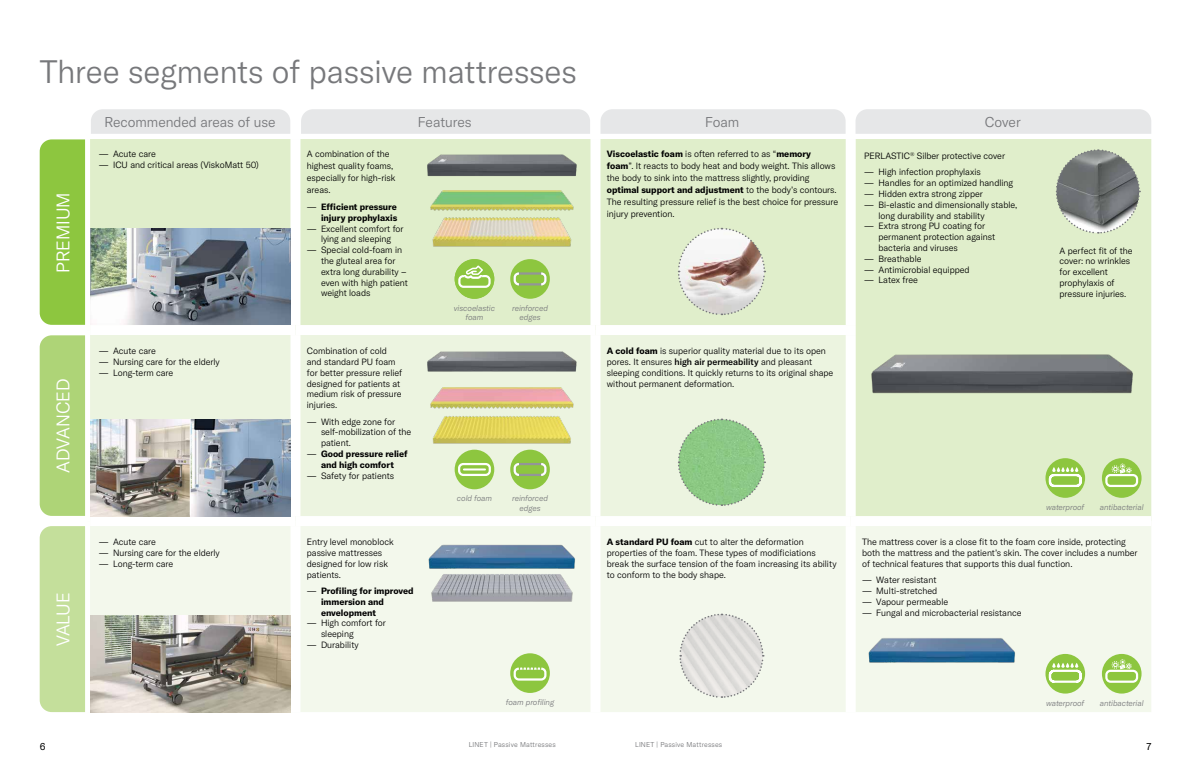
<style>
.page{position:relative;width:1191px;height:766px;background:#fff}
.page>*{position:absolute;margin:0;border:0;box-sizing:border-box;transform-origin:0 0}
.t1{font:300 32px "GT America";color:#77787b}
.t2{font:300 18px "GT America";color:#fff}
.t3{font:300 14px "GT America";color:#77787b}
.t4{font:10px "GT America";color:#000}
.t5{font:300 9px/10.8px "GT America";color:#000}
.t6{font:700 9px/10.8px "GT America";color:#000;text-align:right}
.t7{font:italic 300 8px/9.6px "GT America";color:#77787b;text-align:center}
.t8{font:300 7px "GT America";letter-spacing:.025em;color:#77787b}
.s1{font-weight:300}
.s2{font-weight:700}
.s3{font-weight:500}
</style>
<div class="page">
<div style="left:90px;top:139px;width:1061px;height:377px;background:#e0eecb"></div>
<div style="left:90px;top:335px;width:755px;height:181px;background:#ecf4e0"></div>
<div style="left:90px;top:526px;width:1061px;height:185px;background:#f3f8ec"></div>
<div style="left:295px;top:325px;width:300px;height:10px;background:#fff"></div>
<div style="left:290px;top:139px;width:10px;height:186px;background:#fff"></div>
<div style="left:590px;top:139px;width:10px;height:186px;background:#fff"></div>
<div style="left:90px;top:325px;width:205px;height:10px;background:#fff"></div>
<div style="left:290px;top:335px;width:10px;height:181px;background:#fff"></div>
<div style="left:595px;top:325px;width:260px;height:10px;background:#fff"></div>
<div style="left:590px;top:335px;width:10px;height:181px;background:#fff"></div>
<div style="left:290px;top:526px;width:10px;height:185px;background:#fff"></div>
<div style="left:590px;top:526px;width:10px;height:185px;background:#fff"></div>
<div style="left:845px;top:139px;width:10px;height:186px;background:#fff"></div>
<div style="left:845px;top:335px;width:10px;height:181px;background:#fff"></div>
<div style="left:845px;top:526px;width:10px;height:185px;background:#fff"></div>
<div style="left:40px;top:139px;width:45px;height:186px;background:#8dc63f"></div>
<div style="left:600px;top:109px;width:245px;height:25px;background:#e6e7e8"></div>
<div style="left:855px;top:109px;width:296px;height:25px;background:#e6e7e8"></div>
<div style="left:40px;top:335px;width:45px;height:180px;background:#aed477"></div>
<div style="left:40px;top:526px;width:45px;height:185px;background:#c4df9b"></div>
<div style="left:301px;top:109px;width:289px;height:25px;background:#e6e7e8"></div>
<div style="left:91px;top:109px;width:199px;height:25px;background:#e6e7e8"></div>
<img style="left:418px;top:536px;width:171px;height:87px">
<img style="left:858px;top:629px;width:171px;height:36px">
<svg style="left:677px;top:227px;width:89px;height:89px"></svg>
<svg style="left:678px;top:612px;width:86px;height:86px;background:#e2e3de"></svg>
<svg style="left:677px;top:417px;width:89px;height:89px;background:#a4d29c"></svg>
<svg style="left:1054px;top:148px;width:86px;height:86px;background:#959b93"></svg>
<div style="left:510px;top:259px;width:40px;height:40px;background:#8dc63f;border-radius:50%"></div>
<svg style="left:513px;top:272px;width:34px;height:14px"></svg>
<div style="left:510px;top:449px;width:40px;height:40px;background:#8dc63f;border-radius:50%"></div>
<svg style="left:513px;top:463px;width:34px;height:13px"></svg>
<div style="left:1045px;top:458px;width:40px;height:39px;background:#8dc63f;border-radius:50%"></div>
<svg style="left:1047px;top:467px;width:35px;height:21px"></svg>
<div style="left:510px;top:653px;width:40px;height:39px;background:#8dc63f;border-radius:50%"></div>
<div style="left:513px;top:667px;width:33px;height:13px;border:2px solid #fff;border-radius:4px"></div>
<svg style="left:518px;top:667px;width:23px;height:3px"></svg>
<div style="left:454px;top:449px;width:40px;height:40px;background:#8dc63f;border-radius:50%"></div>
<div style="left:458px;top:463px;width:33px;height:13px;border:2px solid #fff;border-radius:4px"></div>
<hr style="left:464px;top:468px;width:21px;height:2px;background:#fff">
<div style="left:454px;top:259px;width:40px;height:40px;background:#8dc63f;border-radius:50%"></div>
<svg style="left:458px;top:264px;width:32px;height:24px"></svg>
<div style="left:1102px;top:458px;width:39px;height:39px;background:#8dc63f;border-radius:50%"></div>
<div style="left:1105px;top:474px;width:33px;height:13px;border:2px solid #fff;border-radius:4px"></div>
<svg style="left:1111px;top:463px;width:21px;height:10px"></svg>
<div style="left:1045px;top:653px;width:40px;height:40px;background:#8dc63f;border-radius:50%"></div>
<svg style="left:1047px;top:662px;width:35px;height:21px"></svg>
<div style="left:1102px;top:653px;width:39px;height:40px;background:#8dc63f;border-radius:50%"></div>
<div style="left:1105px;top:669px;width:33px;height:13px;border:2px solid #fff;border-radius:4px"></div>
<svg style="left:1111px;top:659px;width:21px;height:10px"></svg>
<img style="left:418px;top:147px;width:171px;height:105px">
<img style="left:418px;top:344px;width:171px;height:104px">
<img style="left:858px;top:344px;width:287px;height:58px">
<img style="left:90px;top:615px;width:200px;height:96px">
<img style="left:90px;top:419px;width:200px;height:97px">
<hr style="left:190px;top:418px;width:1px;height:97px;background:#fff">
<img style="left:90px;top:228px;width:200px;height:97px">
<h1 class="t1" style="left:40px;top:53px;width:539px">Three segments of passive mattresses</h1>
<h2 class="t2" style="left:53px;top:273px;width:82px;rotate:-90deg">PREMIUM</h2>
<h2 class="t2" style="left:53px;top:472px;width:96px;rotate:-90deg">ADVANCED</h2>
<h3 class="t3" style="left:104px;top:114px;width:173px">Recommended areas of use</h3>
<h3 class="t3" style="left:418px;top:114px;width:55px">Features</h3>
<p class="t5" style="left:99px;top:149px;width:59px">— Acute care</p>
<p class="t5" style="left:99px;top:160px;width:161px">— ICU and critical areas (ViskoMatt 50)</p>
<p class="t5" style="left:307px;top:148px;width:90px;line-height:12px">A combination of the highest quality foams, especially for high-risk areas.</p>
<p class="t6" style="left:307px;top:201px;width:92px"><span class="s1">—</span> Efficient pressure injury prophylaxis</p>
<p class="t5" style="left:307px;top:223px;width:98px;text-align:center">— Excellent comfort for lying and sleeping</p>
<p class="t5" style="left:321px;top:244px;width:88px;text-indent:-14px">— Special cold-foam in the gluteal area for extra long durability – even with high patient weight loads</p>
<p class="t5" style="left:99px;top:345px;width:59px">— Acute care</p>
<p class="t5" style="left:99px;top:356px;width:122px">— Nursing care for the elderly</p>
<p class="t5" style="left:99px;top:367px;width:76px">— Long-term care</p>
<p class="t5" style="left:307px;top:345px;width:97px">Combination of cold and standard PU foam for better pressure relief designed for patients at medium risk of pressure injuries.</p>
<p class="t5" style="left:321px;top:416px;width:92px;text-indent:-14px">— With edge zone for self-mobilization of the patient.</p>
<p class="t6" style="left:307px;top:448px;width:102px;text-align:center"><span class="s1">—</span> Good pressure relief and high comfort</p>
<p class="t5" style="left:307px;top:470px;width:89px">— Safety for patients</p>
<p class="t7" style="left:454px;top:303px;width:42px">viscoelastic foam</p>
<p class="t7" style="left:512px;top:303px;width:37px">reinforced edges</p>
<h3 class="t3" style="left:705px;top:114px;width:36px">Foam</h3>
<h3 class="t3" style="left:984px;top:114px;width:37px">Cover</h3>
<p class="t5" style="left:607px;top:148px;width:233px;line-height:12px"><span class="s2">Viscoelastic foam</span> is often referred to as “<span class="s2">memory foam</span>”. It reacts to body heat and body weight. This allows the body to sink into the mattress slightly, providing <span class="s2">optimal support and adjustment</span> to the body’s contours.<br>The resulting pressure relief is the best choice for pressure injury prevention.</p>
<p class="t5" style="left:607px;top:345px;width:228px"><span class="s2">A cold foam</span> is superior quality material due to its open pores. It ensures <span class="s3">high air permeability</span> and pleasant sleeping conditions. It quickly returns to its original shape without permanent deformation.</p>
<p class="t5" style="left:864px;top:150px;width:142px">PERLASTIC<sup>®</sup> Silber protective cover</p>
<p class="t5" style="left:864px;top:167px;width:118px">— High infection prophylaxis</p>
<p class="t5" style="left:864px;top:177px;width:150px">— Handles for an optimized handling</p>
<p class="t5" style="left:864px;top:188px;width:120px">— Hidden extra strong zipper</p>
<p class="t5" style="left:878px;top:199px;width:140px;text-indent:-14px">— Bi-elastic and dimensionally stable, long durability and stability</p>
<p class="t5" style="left:878px;top:221px;width:118px;text-indent:-14px">— Extra strong PU coating for permanent protection against bacteria and viruses</p>
<p class="t5" style="left:864px;top:253px;width:59px">— Breathable</p>
<p class="t5" style="left:864px;top:264px;width:107px">— Antimicrobial equipped</p>
<p class="t5" style="left:864px;top:275px;width:55px">— Latex free</p>
<p class="t5" style="left:1059px;top:245px;width:74px">A perfect fit of the cover: no wrinkles for excellent prophylaxis of pressure injuries.</p>
<h2 class="t2" style="left:53px;top:646px;width:55px;rotate:-90deg">VALUE</h2>
<p class="t5" style="left:99px;top:536px;width:59px">— Acute care</p>
<p class="t5" style="left:99px;top:547px;width:122px">— Nursing care for the elderly</p>
<p class="t5" style="left:99px;top:558px;width:76px">— Long-term care</p>
<p class="t5" style="left:307px;top:536px;width:88px">Entry level monoblock passive mattresses designed for low risk patients.</p>
<p class="t6" style="left:321px;top:585px;width:94px;text-align:left;text-indent:-14px"><span class="s1">—</span> Profiling for improved immersion and envelopment</p>
<p class="t5" style="left:321px;top:617px;width:66px;text-indent:-14px">— High comfort for sleeping</p>
<p class="t5" style="left:307px;top:639px;width:53px">— Durability</p>
<p class="t7" style="left:457px;top:493px;width:37px">cold foam</p>
<p class="t7" style="left:512px;top:493px;width:37px">reinforced edges</p>
<p class="t7" style="left:1046px;top:502px;width:40px">waterproof</p>
<p class="t7" style="left:1099px;top:502px;width:45px">antibacterial</p>
<p class="t5" style="left:607px;top:536px;width:231px"><span class="s2">A standard PU foam</span> cut to alter the deformation properties of the foam. These types of modificiations break the surface tension of the foam increasing its ability to conform to the body shape.</p>
<p class="t5" style="left:862px;top:536px;width:277px">The mattress cover is a close fit to the foam core inside, protecting both the mattress and the patient’s skin. The cover includes a number of technical features that supports this dual function.</p>
<p class="t5" style="left:862px;top:574px;width:76px">— Water resistant</p>
<p class="t5" style="left:862px;top:585px;width:77px">— Multi-stretched</p>
<p class="t5" style="left:862px;top:596px;width:88px">— Vapour permeable</p>
<p class="t5" style="left:862px;top:607px;width:161px">— Fungal and microbacterial resistance</p>
<p class="t7" style="left:506px;top:697px;width:50px">foam profiling</p>
<p class="t7" style="left:1046px;top:697px;width:40px">waterproof</p>
<p class="t7" style="left:1099px;top:697px;width:45px">antibacterial</p>
<p class="t4" style="left:40px;top:740px;width:7px">6</p>
<p class="t8" style="left:469px;top:740px;width:89px">LINET | Passive Mattresses</p>
<p class="t8" style="left:635px;top:740px;width:89px">LINET | Passive Mattresses</p>
<p class="t4" style="left:1146px;top:740px;width:6px">7</p>
</div>
